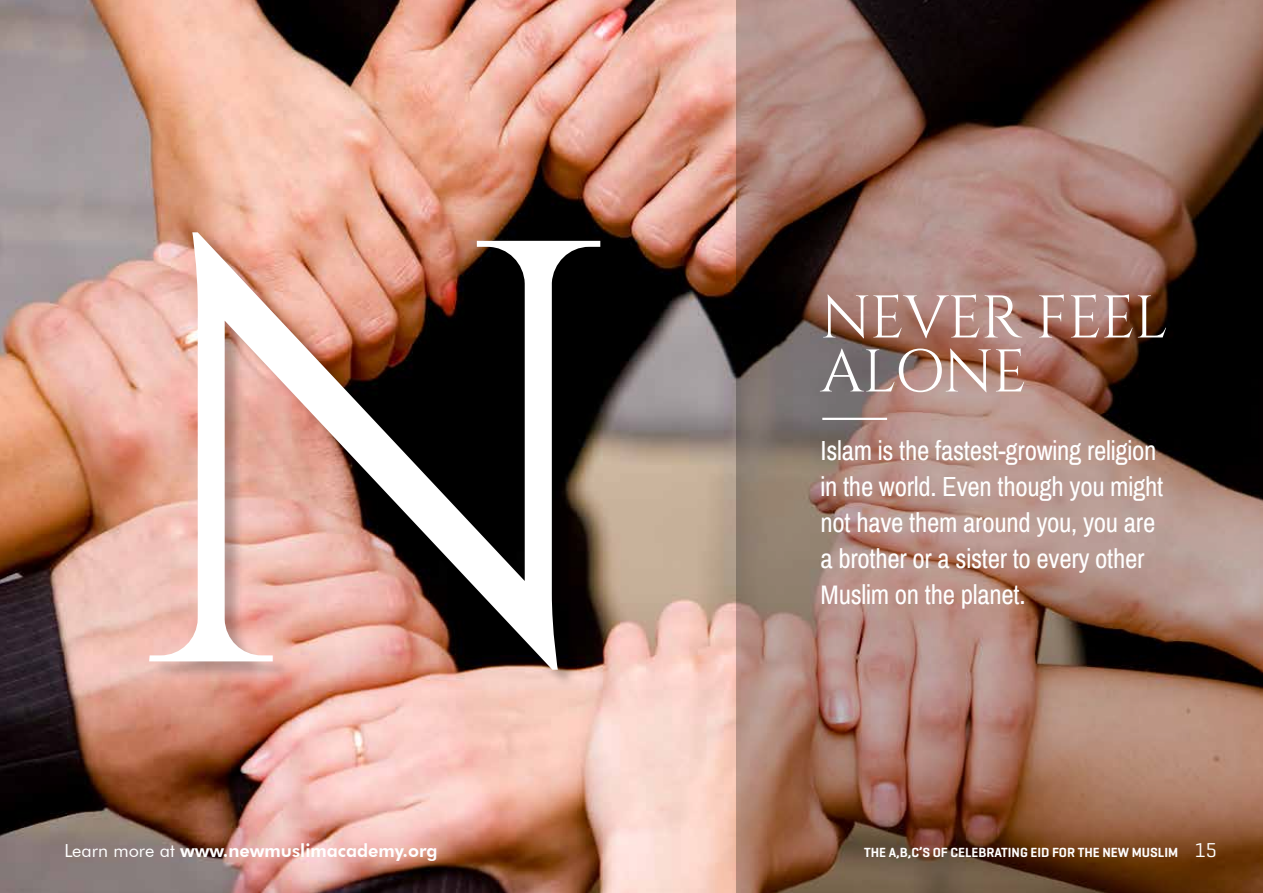
<style>
.page{position:relative;width:1263px;height:893px;background:#fff}
.page>*{position:absolute;margin:0;border:0;box-sizing:border-box;transform-origin:0 0}
.t1{font:600px "Cinzel";color:#fff}
.t2{font:60px/54px "Cinzel";letter-spacing:-.02em;color:#fff}
.t3{font:27px/36px "Archivo Narrow";letter-spacing:-.01em;color:#fff}
.t4{font:800 18px "Futura BT";color:#fff}
.t5{font:600 13.5px "Geogrotesque";color:#fff}
.s1{font-weight:400}
.s2{font-weight:400;font-size:20.4px}
</style>
<div class="page">
<img style="left:0;top:0;width:736px;height:893px">
<svg style="left:736px;top:0;width:527px;height:893px;background:#8a685c"></svg>
<div style="left:152px;top:233px;width:468px;height:455px;background:#000;opacity:.25"></div>
<hr style="left:822px;top:418px;width:65px;height:2px;background:#fff">
<h1 class="t1" style="left:123px;top:112px;width:506px">N</h1>
<p class="t4" style="left:64px;top:840px;width:375px"><span class="s1">Learn more at</span> www.newmuslimacademy.org</p>
<h2 class="t2" style="left:820px;top:292px;width:349px">NEVER FEEL<br>ALONE</h2>
<p class="t3" style="left:820px;top:433px;width:344px">Islam is the fastest-growing religion in the world. Even though you might not have them around you, you are a brother or a sister to every other<br>Muslim on the planet.</p>
<p class="t5" style="left:864px;top:844px;width:354px">THE A,B,C’S OF CELEBRATING EID FOR THE NEW MUSLIM <span class="s2">15</span></p>
</div>
